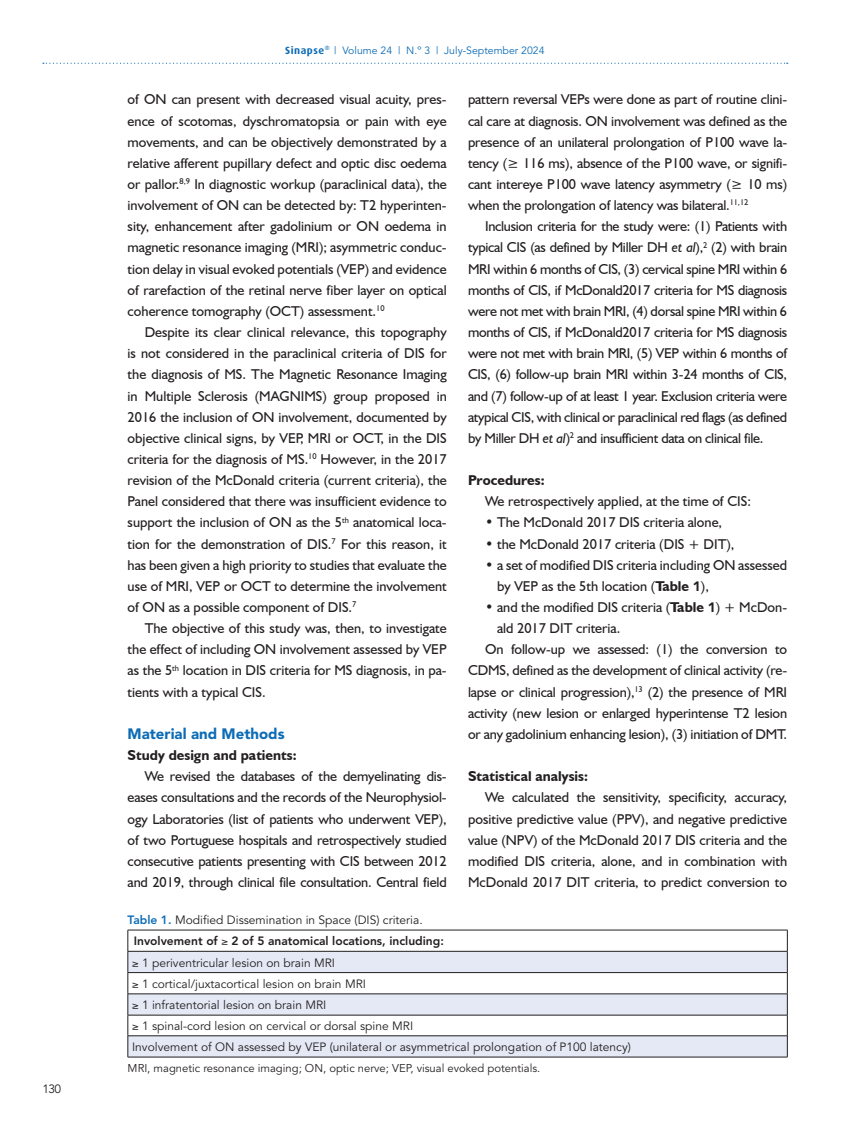
<style>
.page{position:relative;width:851px;height:1136px;background:#fff}
.page>*{position:absolute;margin:0;border:0;box-sizing:border-box;transform-origin:0 0}
._4-Subtitulos_1{font:900 15px "Avenir";color:#0d6cb6}
._4-Texto_normal{font:14.25px/21.1px "Humanist 521 BT";color:#231f20;text-align:justify}
._4-Subtitulos_2{font:700 14.25px "Humanist 521 BT";color:#231f20}
._5-Tabelas_texto{font:12px "Avenir";color:#231f20}
._5-Tabelas_texto_tit{font:12px "Avenir";color:#231f20}
._5-Tabelas_texto-2{font:800 12px "Avenir";color:#231f20}
._7-Texto_legendas{font:11.25px "Avenir";color:#231f20}
.t1{font:10.5px "Avenir";color:#0d6cb6}
.s1{font-family:"Dax";font-weight:700}
.s2{font-style:italic}
.s3{font-weight:700}
.s4{font-family:"Avenir";font-weight:900;font-size:13.5px}
.s5{font-weight:800;color:#0d6cb6}
</style>
<div class="page">
<svg style="left:43px;top:63px;width:744px;height:1px"></svg>
<svg style="left:128px;top:951px;width:659px;height:105px;fill:#e4e9f5"></svg>
<hr style="left:128px;top:929px;width:659px;height:1px;background:#231f20">
<hr style="left:128px;top:950px;width:659px;height:1px;background:#231f20">
<hr style="left:128px;top:972px;width:659px;height:1px;background:#231f20">
<hr style="left:128px;top:993px;width:659px;height:1px;background:#231f20">
<hr style="left:128px;top:1014px;width:659px;height:1px;background:#231f20">
<hr style="left:128px;top:1035px;width:659px;height:1px;background:#231f20">
<svg style="left:127px;top:930px;width:1px;height:126px"></svg>
<svg style="left:787px;top:930px;width:1px;height:126px"></svg>
<hr style="left:128px;top:1056px;width:659px;height:1px;background:#231f20">
<p class="_5-Tabelas_texto" style="left:43px;top:1082px;width:20px">130</p>
<p class="t1" style="left:285px;top:44px;width:261px"><span class="s1">Sinapse</span><sup>®</sup> | Volume 24 | N.º 3 | July-September 2024</p>
<p class="_4-Texto_normal" style="left:128px;top:89px;width:320px">of ON can present with decreased visual acuity, pres&shy;ence of scotomas, dyschromatopsia or pain with eye movements, and can be objectively demonstrated by a relative afferent pupillary defect and optic disc oedema or pallor.<sup>8,9</sup> In diagnostic workup (paraclinical data), the involvement of ON can be detected by: T2 hyperinten&shy;sity, enhancement after gadolinium or ON oedema in magnetic resonance imaging (MRI); asymmetric conduc&shy;tion delay in visual evoked potentials (VEP) and evidence of rarefaction of the retinal nerve fiber layer on optical coherence tomography (OCT) assessment.<sup>10</sup></p>
<p class="_4-Texto_normal" style="left:128px;top:321px;width:320px;text-indent:17px">Despite its clear clinical relevance, this topography is not considered in the paraclinical criteria of DIS for the diagnosis of MS. The Magnetic Resonance Imaging in Multiple Sclerosis (MAGNIMS) group proposed in 2016 the inclusion of ON involvement, documented by objective clinical signs, by VEP, MRI or OCT, in the DIS criteria for the diagnosis of MS.<sup>10</sup> However, in the 2017 revision of the McDonald criteria (current criteria), the Panel considered that there was insufficient evidence to support the inclusion of ON as the 5<sup>th</sup> anatomical loca&shy;tion for the demonstration of DIS.<sup>7</sup> For this reason, it has been given a high priority to studies that evaluate the use of MRI, VEP or OCT to determine the involvement of ON as a possible component of DIS.<sup>7</sup></p>
<p class="_4-Texto_normal" style="left:128px;top:617px;width:320px;text-indent:17px">The objective of this study was, then, to investigate the effect of including ON involvement assessed by VEP as the 5<sup>th</sup> location in DIS criteria for MS diagnosis, in pa&shy;tients with a typical CIS.</p>
<p class="_4-Subtitulos_1" style="left:128px;top:724px;width:158px">Material and Methods</p>
<p class="_4-Subtitulos_2" style="left:128px;top:746px;width:170px">Study design and patients:</p>
<p class="_4-Texto_normal" style="left:128px;top:765px;width:320px;text-indent:17px">We revised the databases of the demyelinating dis&shy;eases consultations and the records of the Neurophysiol&shy;ogy Laboratories (list of patients who underwent VEP), of two Portuguese hospitals and retrospectively studied consecutive patients presenting with CIS between 2012 and 2019, through clinical file consultation. Central field</p>
<p class="_4-Texto_normal" style="left:468px;top:89px;width:320px">pattern reversal VEPs were done as part of routine clini&shy;cal care at diagnosis. ON involvement was defined as the presence of an unilateral prolongation of P100 wave la&shy;tency (≥ 116 ms), absence of the P100 wave, or signifi&shy;cant intereye P100 wave latency asymmetry (≥ 10 ms) when the prolongation of latency was bilateral.<sup>11,12</sup></p>
<p class="_4-Texto_normal" style="left:468px;top:215px;width:320px;text-indent:17px">Inclusion criteria for the study were: (1) Patients with typical CIS (as defined by Miller DH <span class="s2">et al</span>),<sup>2</sup> (2) with brain MRI within 6 months of CIS, (3) cervical spine MRI within 6 months of CIS, if McDonald2017 criteria for MS diagnosis were not met with brain MRI, (4) dorsal spine MRI within 6 months of CIS, if McDonald2017 criteria for MS diagnosis were not met with brain MRI, (5) VEP within 6 months of CIS, (6) follow-up brain MRI within 3-24 months of CIS, and (7) follow-up of at least 1 year. Exclusion criteria were atypical CIS, with clinical or paraclinical red flags (as defined by Miller DH <span class="s2">et al</span>)<sup>2</sup> and insufficient data on clinical file.</p>
<p class="_4-Subtitulos_2" style="left:468px;top:471px;width:78px">Procedures:</p>
<p class="_4-Texto_normal" style="left:485px;top:490px;width:267px">We retrospectively applied, at the time of CIS:</p>
<p class="_4-Texto_normal" style="left:485px;top:511px;width:239px">• The McDonald 2017 DIS criteria alone,</p>
<p class="_4-Texto_normal" style="left:485px;top:533px;width:251px">• the McDonald 2017 criteria (DIS + DIT),</p>
<p class="_4-Texto_normal" style="left:497px;top:554px;width:291px;text-indent:-12px">• a set of modified DIS criteria including ON assessed by VEP as the 5th location (<span class="s3">Table</span> <span class="s4">1</span>),</p>
<p class="_4-Texto_normal" style="left:497px;top:596px;width:291px;text-indent:-12px">• and the modified DIS criteria (<span class="s3">Table</span> <span class="s4">1</span>) + McDon&shy;ald 2017 DIT criteria.</p>
<p class="_4-Texto_normal" style="left:468px;top:638px;width:320px;text-indent:17px">On follow-up we assessed: (1) the conversion to CDMS, defined as the development of clinical activity (re&shy;lapse or clinical progression),<sup>13</sup> (2) the presence of MRI activity (new lesion or enlarged hyperintense T2 lesion or any gadolinium enhancing lesion), (3) initiation of DMT.</p>
<p class="_4-Subtitulos_2" style="left:468px;top:767px;width:121px">Statistical analysis:</p>
<p class="_4-Texto_normal" style="left:468px;top:786px;width:320px;text-indent:17px">We calculated the sensitivity, specificity, accuracy, positive predictive value (PPV), and negative predictive value (NPV) of the McDonald 2017 DIS criteria and the modified DIS criteria, alone, and in combination with McDonald 2017 DIT criteria, to predict conversion to</p>
<p class="_5-Tabelas_texto_tit" style="left:128px;top:912px;width:296px"><span class="s5">Table 1.</span> Modified Dissemination in Space (DIS) criteria.</p>
<p class="_5-Tabelas_texto-2" style="left:134px;top:933px;width:311px">Involvement of ≥ 2 of 5 anatomical locations, including:</p>
<p class="_5-Tabelas_texto" style="left:132px;top:955px;width:204px">≥ 1 periventricular lesion on brain MRI</p>
<p class="_5-Tabelas_texto" style="left:132px;top:976px;width:235px">≥ 1 cortical/juxtacortical lesion on brain MRI</p>
<p class="_5-Tabelas_texto" style="left:132px;top:997px;width:196px">≥ 1 infratentorial lesion on brain MRI</p>
<p class="_5-Tabelas_texto" style="left:132px;top:1018px;width:282px">≥ 1 spinal-cord lesion on cervical or dorsal spine MRI</p>
<p class="_5-Tabelas_texto" style="left:132px;top:1039px;width:500px">Involvement of ON assessed by VEP (unilateral or asymmetrical prolongation of P100 latency)</p>
<p class="_7-Texto_legendas" style="left:128px;top:1061px;width:414px">MRI, magnetic resonance imaging; ON, optic nerve; VEP, visual evoked potentials.</p>
</div>
